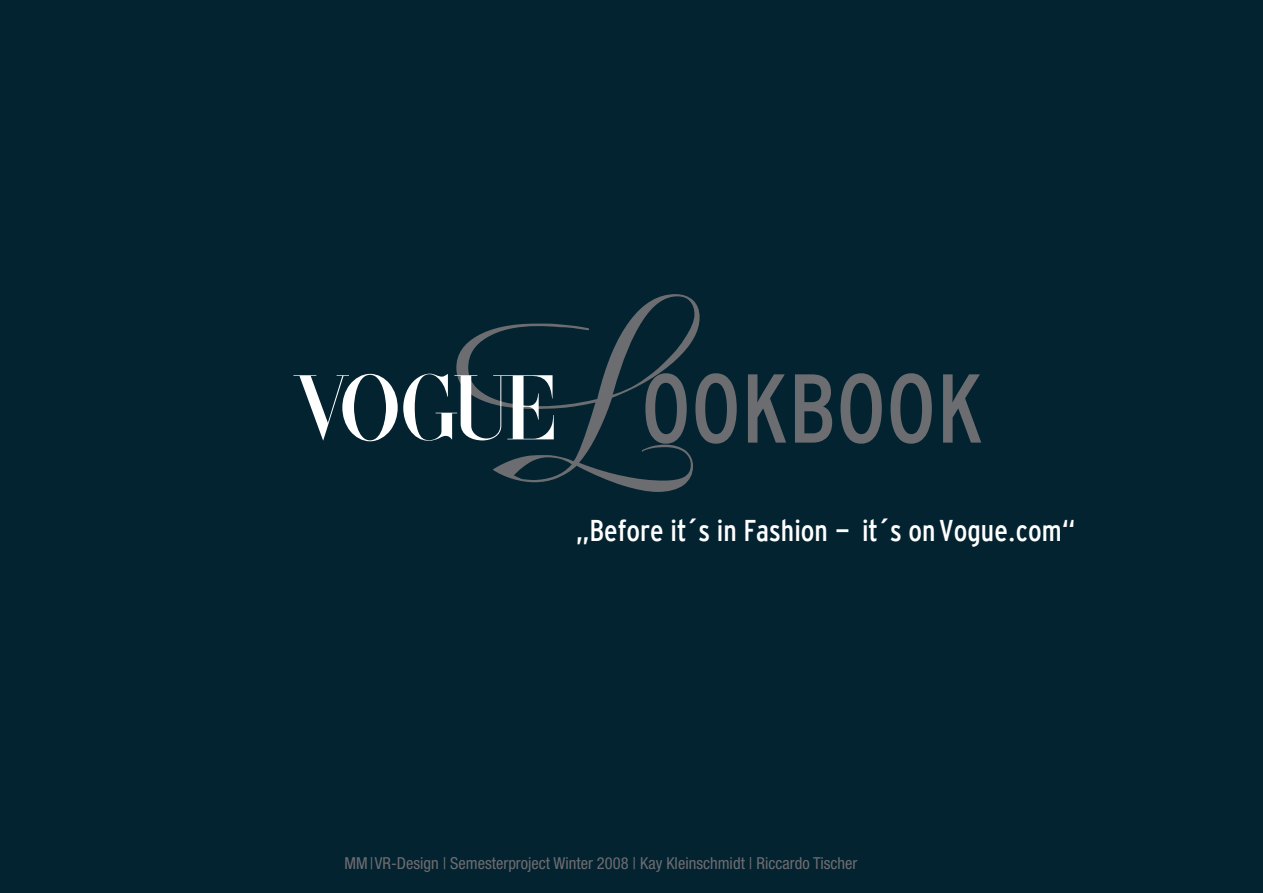
<style>
.page{position:relative;width:1263px;height:893px;background:#032331}
.page>*{position:absolute;margin:0;border:0;box-sizing:border-box;transform-origin:0 0}
.t1{font:274.5px "Amaze Normal";color:#6c6d70}
.t2{font:97.5px "Interstate Cond Mono";color:#6c6d70}
.t3{font:30px "Interstate Cond Mono";color:#fff}
.t4{font:condensed 16.5px "Helvetica Neue LT Std";color:#6c6d70}
</style>
<div class="page">
<svg style="left:293px;top:374px;width:261px;height:67px"></svg>
<p class="t1" style="left:448px;top:215px;width:266px">L</p>
<p class="t2" style="left:641px;top:354px;width:344px">OOKBOOK</p>
<p class="t3" style="left:576px;top:513px;width:501px">„Before it´s in Fashion - it´s on Vogue.com“</p>
<p class="t4" style="left:344px;top:854px;width:514px">MM|VR-Design | Semesterproject Winter 2008 | Kay Kleinschmidt | Riccardo Tischer</p>
</div>
